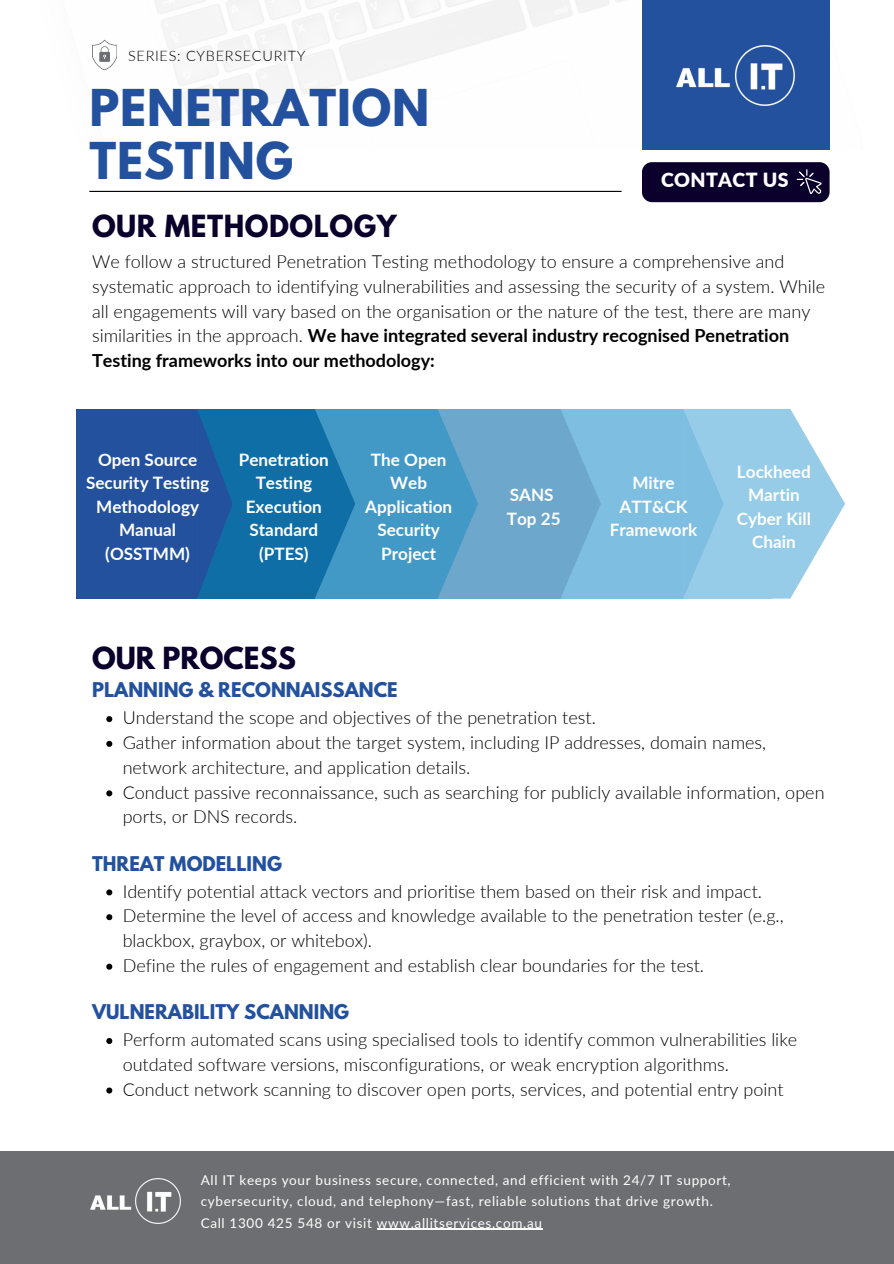
<style>
.page{position:relative;width:894px;height:1264px;background:#fff}
.page>*{position:absolute;margin:0;border:0;box-sizing:border-box;transform-origin:0 0}
.t1{font:700 45px/52.8px "League Spartan";letter-spacing:.02em;color:#23519e}
.t2{font:700 27px "League Spartan";letter-spacing:.02em;color:#0a002b}
.t3{font:700 27px "League Spartan";color:#0a002b}
.t4{font:900 19.5px "Lato";letter-spacing:.02em;color:#fff}
.t5{font:300 18px/24.8px "Lato";color:#000}
.t6{font:700 18px "League Spartan";color:#23519e}
.t7{font:700 17.1px/23.5px "Lato";color:#fff;text-align:center}
.t8{font:300 14.4px "Lato";letter-spacing:.05em;color:#000}
.t9{font:13.5px/21.3px "Lato";letter-spacing:.05em;color:#fff}
.s1{font-weight:700}
</style>
<div class="page">
<img style="left:104px;top:0;width:726px;height:150px">
<div style="left:641px;top:0;width:188px;height:150px;background:#23519e"></div>
<img style="left:676px;top:45px;width:118px;height:60px">
<hr style="left:89px;top:191px;width:532px;height:1px;background:#000">
<div style="left:641px;top:162px;width:188px;height:40px;background:#0a002b;border-radius:10px"></div>
<svg style="left:796px;top:169px;width:25px;height:25px"></svg>
<div style="left:0;top:1151px;width:893px;height:112px;background:#6d6e71"></div>
<hr style="left:377px;top:1228px;width:165px;height:1px;background:#fff">
<img style="left:90px;top:1178px;width:90px;height:45px">
<svg style="left:92px;top:40px;width:25px;height:30px"></svg>
<svg style="left:106px;top:716px;width:6px;height:6px"></svg>
<svg style="left:106px;top:741px;width:6px;height:6px"></svg>
<svg style="left:106px;top:790px;width:6px;height:6px"></svg>
<svg style="left:106px;top:889px;width:6px;height:6px"></svg>
<svg style="left:106px;top:914px;width:6px;height:6px"></svg>
<svg style="left:106px;top:963px;width:6px;height:6px"></svg>
<svg style="left:106px;top:1038px;width:6px;height:5px"></svg>
<svg style="left:106px;top:1087px;width:6px;height:6px"></svg>
<div style="left:544px;top:409px;width:139px;height:189px;background:#7dbee1"></div>
<svg style="left:683px;top:409px;width:161px;height:189px;background:#a1d1ea"></svg>
<div style="left:421px;top:409px;width:139px;height:189px;background:#6da7cc"></div>
<svg style="left:560px;top:409px;width:40px;height:189px"></svg>
<div style="left:299px;top:409px;width:138px;height:189px;background:#4399c6"></div>
<svg style="left:437px;top:409px;width:41px;height:189px"></svg>
<div style="left:176px;top:409px;width:139px;height:189px;background:#106ea6"></div>
<svg style="left:315px;top:410px;width:40px;height:188px"></svg>
<div style="left:76px;top:409px;width:121px;height:189px;background:#23519e"></div>
<svg style="left:197px;top:410px;width:35px;height:188px"></svg>
<h4 class="t8" style="left:128px;top:47px;width:179px">SERIES: CYBERSECURITY</h4>
<h4 class="t1" style="left:89px;top:87px;width:341px">PENETRATION<br>TESTING</h4>
<p class="t4" style="left:660px;top:168px;width:129px">CONTACT US</p>
<h5 class="t2" style="left:92px;top:213px;width:306px">OUR METHODOLOGY</h5>
<h5 class="t5" style="left:92px;top:249px;width:734px">We follow a structured Penetration Testing methodology to ensure a comprehensive and systematic approach to identifying vulnerabilities and assessing the security of a system. While all engagements will vary based on the organisation or the nature of the test, there are many similarities in the approach. <span class="s1">We have integrated several industry recognised Penetration Testing frameworks into our methodology:</span></h5>
<p class="t7" style="left:86px;top:447px;width:125px">Open Source<br>Security Testing<br>Methodology<br>Manual (OSSTMM)</p>
<p class="t7" style="left:239px;top:447px;width:92px">Penetration<br>Testing<br>Execution<br>Standard (PTES)</p>
<h2 class="t7" style="left:365px;top:447px;width:89px">The Open<br>Web<br>Application<br>Security<br>Project</h2>
<p class="t7" style="left:506px;top:483px;width:55px;text-align:left">SANS<br>Top 25</p>
<p class="t7" style="left:609px;top:471px;width:89px">Mitre<br>ATT&amp;CK<br>Framework</p>
<p class="t7" style="left:736px;top:459px;width:76px">Lockheed<br>Martin<br>Cyber Kill<br>Chain</p>
<h1 class="t3" style="left:92px;top:644px;width:205px">OUR PROCESS</h1>
<h1 class="t6" style="left:92px;top:681px;width:307px">PLANNING &amp; RECONNAISSANCE</h1>
<p class="t5" style="left:123px;top:705px;width:474px">Understand the scope and objectives of the penetration test.</p>
<h2 class="t5" style="left:123px;top:729px;width:644px">Gather information about the target system, including IP addresses, domain names, network architecture, and application details.</h2>
<p class="t5" style="left:123px;top:779px;width:703px">Conduct passive reconnaissance, such as searching for publicly available information, open ports, or DNS records.</p>
<h3 class="t6" style="left:92px;top:854px;width:191px">THREAT MODELLING</h3>
<h2 class="t5" style="left:123px;top:878px;width:640px">Identify potential attack vectors and prioritise them based on their risk and impact.</h2>
<p class="t5" style="left:123px;top:903px;width:662px">Determine the level of access and knowledge available to the penetration tester (e.g., blackbox, graybox, or whitebox).</p>
<p class="t5" style="left:123px;top:952px;width:583px">Define the rules of engagement and establish clear boundaries for the test.</p>
<p class="t6" style="left:92px;top:1003px;width:258px">VULNERABILITY SCANNING</p>
<h2 class="t5" style="left:123px;top:1026px;width:676px">Perform automated scans using specialised tools to identify common vulnerabilities like outdated software versions, misconfigurations, or weak encryption algorithms.</h2>
<p class="t5" style="left:123px;top:1076px;width:662px">Conduct network scanning to discover open ports, services, and potential entry point</p>
<p class="t9" style="left:201px;top:1169px;width:531px">All IT keeps your business secure, connected, and efficient with 24/7 IT support, cybersecurity, cloud, and telephony—fast, reliable solutions that drive growth.</p>
<p class="t9" style="left:201px;top:1211px;width:343px">Call 1300 425 548 or visit www.allitservices.com.au</p>
</div>
